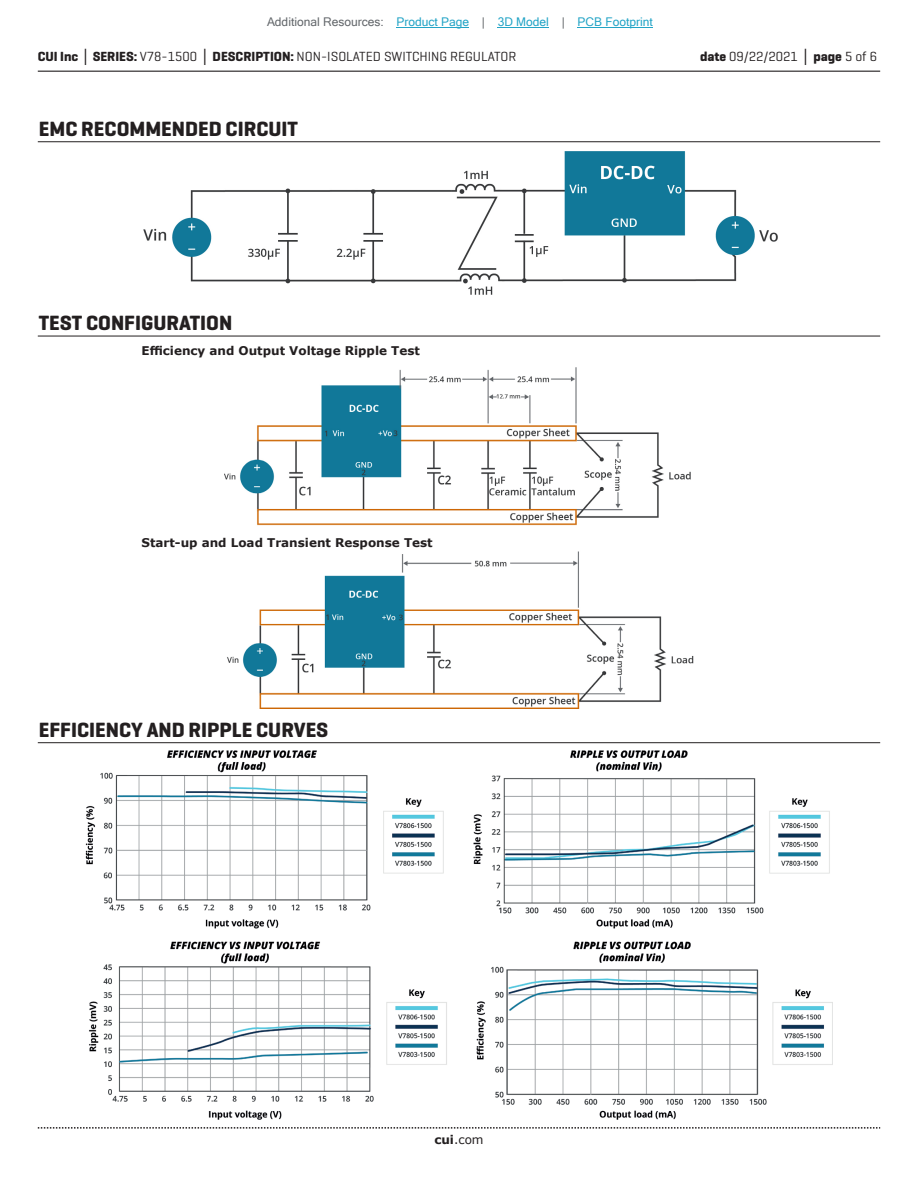
<style>
.page{position:relative;width:918px;height:1188px;background:#fff}
.page>*{position:absolute;margin:0;border:0;box-sizing:border-box;transform-origin:0 0}
.t1{font:700 21px "Geogrotesque";color:#231f20}
.t2{font:13.5px "Geogrotesque";color:#231f20}
.t3{font:700 12px "Verdana";color:#231f20}
.t4{font:12px "Microsoft Sans Serif";color:#23a4c6}
.t5{font:12px "Verdana";color:#231f20}
.s1{color:#63676b}
.s2{font-weight:700}
.s3{font-family:"Verdana";font-weight:700}
</style>
<div class="page">
<hr style="left:38px;top:71px;width:842px;height:1px;background:#231f20">
<svg style="left:38px;top:1127px;width:842px;height:2px"></svg>
<hr style="left:38px;top:141px;width:842px;height:1px;background:#231f20">
<hr style="left:38px;top:336px;width:842px;height:1px;background:#231f20">
<hr style="left:38px;top:742px;width:842px;height:1px;background:#231f20">
<img style="left:85px;top:750px;width:748px;height:370px">
<img style="left:225px;top:367px;width:468px;height:342px">
<img style="left:144px;top:151px;width:634px;height:144px">
<hr style="left:397px;top:27px;width:72px;height:1px;background:#23a4c6">
<hr style="left:498px;top:27px;width:51px;height:1px;background:#23a4c6">
<hr style="left:578px;top:27px;width:75px;height:1px;background:#23a4c6">
<p class="t4" style="left:267px;top:15px;width:387px"><span class="s1">Additional Resources:</span> Product Page <span class="s1">|</span> 3D Model <span class="s1">|</span> PCB Footprint</p>
<p class="t2" style="left:38px;top:48px;width:480px"><span class="s2">CUI Inc</span> <span class="s3">│</span> <span class="s2">SERIES:</span> V78-1500 <span class="s3">│</span> <span class="s2">DESCRIPTION:</span> NON-ISOLATED SWITCHING REGULATOR</p>
<p class="t2" style="left:700px;top:48px;width:179px"><span class="s2">date</span> 09/22/2021 <span class="s3">│</span> <span class="s2">page</span> 5 of 6</p>
<h1 class="t1" style="left:39px;top:116px;width:261px">EMC RECOMMENDED CIRCUIT</h1>
<h1 class="t1" style="left:39px;top:310px;width:195px">TEST CONFIGURATION</h1>
<p class="t3" style="left:141px;top:342px;width:280px">Efficiency and Output Voltage Ripple Test</p>
<p class="t3" style="left:141px;top:534px;width:293px">Start-up and Load Transient Response Test</p>
<h1 class="t1" style="left:39px;top:716px;width:291px">EFFICIENCY AND RIPPLE CURVES</h1>
<p class="t5" style="left:434px;top:1131px;width:51px"><span class="s2">cui</span>.com</p>
</div>
